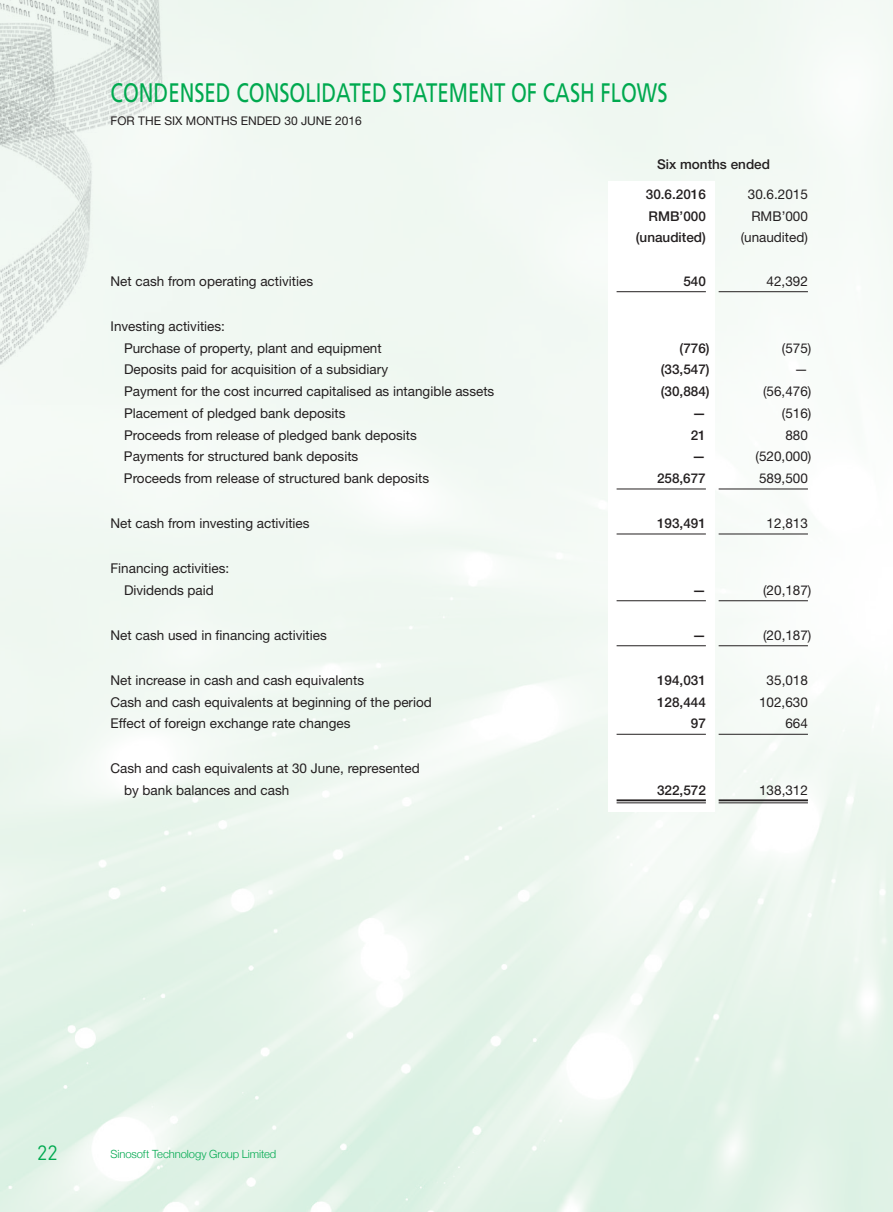
<style>
.page{position:relative;width:893px;height:1212px;background:#fff}
.page>*{position:absolute;margin:0;border:0;box-sizing:border-box;transform-origin:0 0}
.t1{font:26.85px "Frutiger LT Std";color:#00a94f;scale:.76 1}
.t2{font:20.4px "DIN";color:#00a94f;scale:.95 1}
.t3{font:13.5px/21.8px "Helvetica Neue LT Std";color:#231f20}
.t4{font:500 13.5px "Helvetica Neue LT Std";color:#231f20}
.t5{font:12px "Helvetica Neue LT Std";color:#231f20}
.t6{font:300 11.25px "Helvetica Neue";letter-spacing:-.01em;color:#00a94f}
</style>
<div class="page">
<img style="left:0;top:0;width:189px;height:404px">
<hr style="left:617px;top:291px;width:89px;height:1px;background:#231f20">
<hr style="left:719px;top:291px;width:89px;height:1px;background:#231f20">
<hr style="left:617px;top:489px;width:89px;height:1px;background:#231f20">
<hr style="left:719px;top:489px;width:89px;height:1px;background:#231f20">
<hr style="left:617px;top:534px;width:89px;height:1px;background:#231f20">
<hr style="left:719px;top:534px;width:89px;height:1px;background:#231f20">
<hr style="left:617px;top:600px;width:89px;height:1px;background:#231f20">
<hr style="left:719px;top:600px;width:89px;height:1px;background:#231f20">
<hr style="left:617px;top:645px;width:89px;height:1px;background:#231f20">
<hr style="left:719px;top:645px;width:89px;height:1px;background:#231f20">
<hr style="left:617px;top:734px;width:89px;height:1px;background:#231f20">
<hr style="left:719px;top:734px;width:89px;height:1px;background:#231f20">
<hr style="left:617px;top:802px;width:89px;height:1px;background:#231f20">
<hr style="left:617px;top:799px;width:89px;height:2px;background:#231f20">
<hr style="left:719px;top:802px;width:89px;height:1px;background:#231f20">
<hr style="left:719px;top:799px;width:89px;height:2px;background:#231f20">
<h1 class="t1" style="left:111px;top:77px;width:403px">CON DENSED CONSOLIDATED STATEMENT</h1>
<h1 class="t1" style="left:511px;top:77px;width:207px">OF CASH FLOWS</h1>
<p class="t5" style="left:111px;top:114px;width:253px">FOR THE SIX MONTHS ENDED 30 JUNE 2016</p>
<p class="t4" style="left:657px;top:156px;width:114px">Six months ended</p>
<p class="t4" style="left:646px;top:186px;width:62px">30.6.2016</p>
<p class="t3" style="left:748px;top:183px;width:62px">30.6.2015</p>
<p class="t4" style="left:649px;top:208px;width:59px">RMB’000</p>
<p class="t3" style="left:751px;top:205px;width:58px">RMB’000</p>
<p class="t4" style="left:636px;top:229px;width:72px">(unaudited)</p>
<p class="t3" style="left:741px;top:226px;width:69px">(unaudited)</p>
<p class="t3" style="left:111px;top:270px;width:204px">Net cash from operating activities</p>
<p class="t4" style="left:683px;top:273px;width:24px">540</p>
<p class="t3" style="left:767px;top:270px;width:43px">42,392</p>
<p class="t3" style="left:124px;top:315px;width:259px;text-indent:-14px">Investing activities:<br>Purchase of property, plant and equipment</p>
<p class="t4" style="left:680px;top:340px;width:32px">(776)</p>
<p class="t3" style="left:782px;top:337px;width:31px">(575)</p>
<p class="t3" style="left:124px;top:358px;width:266px">Deposits paid for acquisition of a subsidiary</p>
<p class="t4" style="left:661px;top:361px;width:50px">(33,547)</p>
<p class="t3" style="left:794px;top:358px;width:15px">—</p>
<p class="t3" style="left:124px;top:380px;width:372px">Payment for the cost incurred capitalised as intangible assets</p>
<p class="t4" style="left:661px;top:383px;width:50px">(30,884)</p>
<p class="t3" style="left:763px;top:380px;width:50px">(56,476)</p>
<p class="t3" style="left:124px;top:402px;width:223px">Placement of pledged bank deposits</p>
<p class="t4" style="left:692px;top:405px;width:15px">—</p>
<p class="t3" style="left:782px;top:402px;width:31px">(516)</p>
<p class="t3" style="left:124px;top:424px;width:294px">Proceeds from release of pledged bank deposits</p>
<p class="t4" style="left:691px;top:427px;width:17px">21</p>
<p class="t3" style="left:785px;top:424px;width:24px">880</p>
<p class="t3" style="left:124px;top:445px;width:236px">Payments for structured bank deposits</p>
<p class="t4" style="left:692px;top:448px;width:15px">—</p>
<p class="t3" style="left:756px;top:445px;width:57px">(520,000)</p>
<p class="t3" style="left:124px;top:467px;width:307px">Proceeds from release of structured bank deposits</p>
<p class="t4" style="left:657px;top:470px;width:50px">258,677</p>
<p class="t3" style="left:759px;top:467px;width:50px">589,500</p>
<p class="t3" style="left:111px;top:512px;width:201px">Net cash from investing activities</p>
<p class="t4" style="left:657px;top:515px;width:50px">193,491</p>
<p class="t3" style="left:767px;top:512px;width:43px">12,813</p>
<p class="t3" style="left:111px;top:557px;width:120px;text-align:center">Financing activities:<br>Dividends paid</p>
<p class="t4" style="left:692px;top:582px;width:15px">—</p>
<p class="t3" style="left:763px;top:579px;width:50px">(20,187)</p>
<p class="t3" style="left:111px;top:624px;width:218px">Net cash used in financing activities</p>
<p class="t4" style="left:692px;top:627px;width:15px">—</p>
<p class="t3" style="left:763px;top:624px;width:50px">(20,187)</p>
<p class="t3" style="left:111px;top:669px;width:255px">Net increase in cash and cash equivalents</p>
<p class="t4" style="left:657px;top:672px;width:50px">194,031</p>
<p class="t3" style="left:767px;top:669px;width:43px">35,018</p>
<p class="t3" style="left:111px;top:691px;width:323px">Cash and cash equivalents at beginning of the period</p>
<p class="t4" style="left:657px;top:694px;width:50px">128,444</p>
<p class="t3" style="left:759px;top:691px;width:50px">102,630</p>
<p class="t3" style="left:111px;top:712px;width:242px">Effect of foreign exchange rate changes</p>
<p class="t4" style="left:691px;top:715px;width:17px">97</p>
<p class="t3" style="left:785px;top:712px;width:24px">664</p>
<p class="t3" style="left:124px;top:757px;width:297px;text-indent:-14px">Cash and cash equivalents at 30 June, represented by bank balances and cash</p>
<p class="t4" style="left:657px;top:782px;width:50px">322,572</p>
<p class="t3" style="left:759px;top:779px;width:50px">138,312</p>
<h2 class="t2" style="left:37px;top:1140px;width:23px">22</h2>
<p class="t6" style="left:111px;top:1145px;width:167px">Sinosoft Technology Group Limited</p>
</div>
